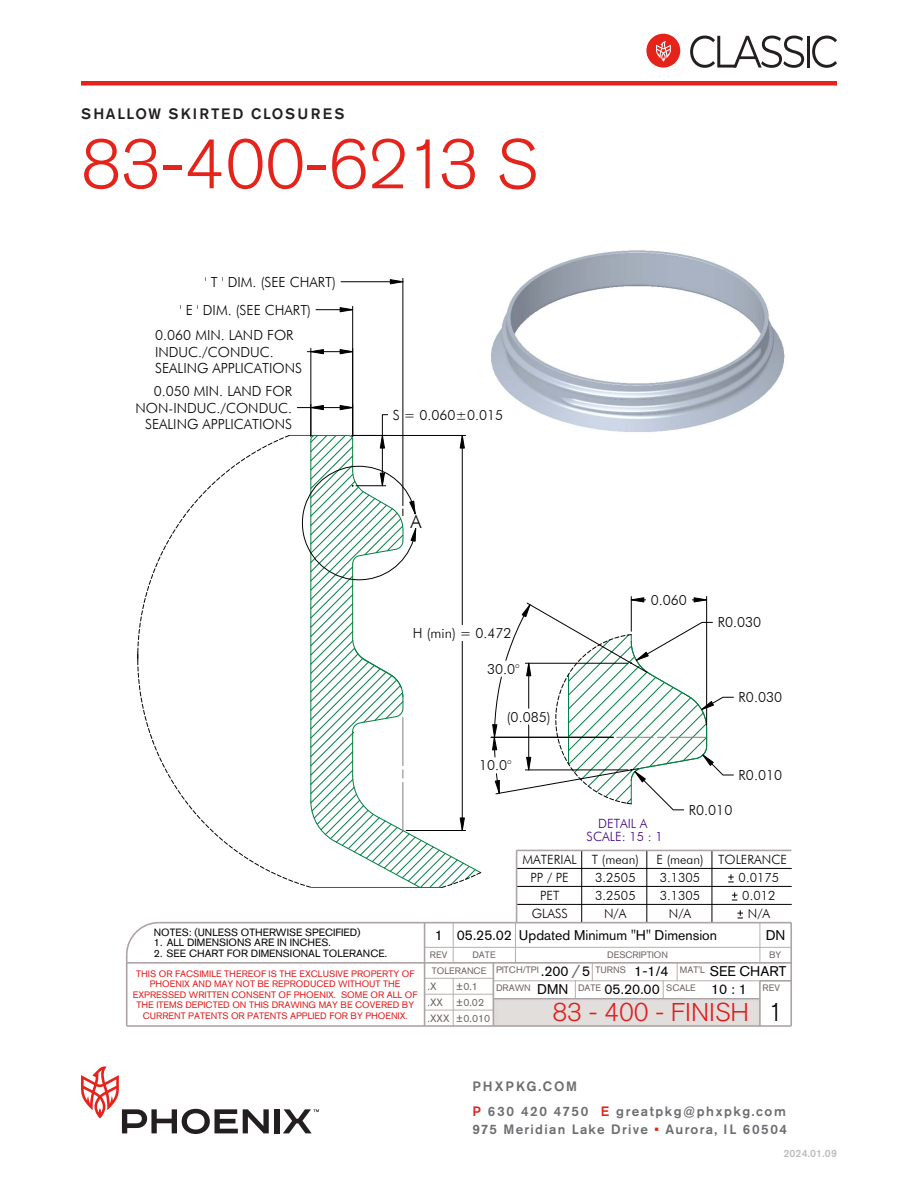
<style>
.page{position:relative;width:918px;height:1188px;background:#fff}
.page>*{position:absolute;margin:0;border:0;box-sizing:border-box;transform-origin:0 0}
.t1{font:300 69px "Akzidenz Grotesk Std";letter-spacing:-.005em;color:#e5231b}
.t2{font:300 25.5px "Akzidenz Grotesk Std";color:#e11c1b}
.t3{font:300 25.5px "Akzidenz Grotesk Std";color:#000}
.t4{font:300 18.6px "Akzidenz Grotesk Std";color:#6e6361}
.t5{font:300 18.6px "Futura BT";color:#000}
.t6{font:500 15px "Akzidenz Grotesk Std";letter-spacing:.115em;color:#231f20}
.t7{font:300 13.95px/16.6px "Futura BT";color:#000}
.t8{font:13.95px "Akzidenz Grotesk Std";color:#000}
.t9{font:500 13.5px/24.8px "Akzidenz Grotesk Std";letter-spacing:.115em;color:#6c6d70}
.t10{font:500 13.5px "Akzidenz Grotesk Std";letter-spacing:.095em;color:#6c6d70}
.t11{font:300 12.75px "Futura BT";color:#000}
.t12{font:300 12.75px/12.8px "Futura BT";color:#400080;text-align:center}
.t13{font:10.5px "Akzidenz Grotesk Std";color:#000}
.t14{font:10.5px/15.9px "Akzidenz Grotesk Std";color:#6e6361}
.t15{font:500 10.5px "Akzidenz Grotesk Std";letter-spacing:.02em;color:#bcbdc0}
.t16{font:9.3px/10.5px "Akzidenz Grotesk Std";color:#e11c1b;text-align:center}
.t17{font:9.3px "Akzidenz Grotesk Std";color:#6e6361}
.s1{color:#e5231b}
</style>
<div class="page">
<div style="left:274px;top:1109px;width:5px;height:24px;background:#231f20"></div>
<svg style="left:81px;top:1066px;width:188px;height:68px"></svg>
<svg style="left:283px;top:1109px;width:36px;height:24px"></svg>
<div style="left:81px;top:81px;width:756px;height:5px;background:#e5231b"></div>
<div style="left:646px;top:34px;width:34px;height:34px;background:#e5231b;border-radius:50%"></div>
<svg style="left:656px;top:41px;width:15px;height:21px"></svg>
<svg style="left:690px;top:36px;width:114px;height:32px"></svg>
<hr style="left:807px;top:36px;width:3px;height:32px;background:#231f20">
<svg style="left:812px;top:36px;width:25px;height:32px"></svg>
<img style="left:126px;top:250px;width:666px;height:777px">
<hr style="left:425px;top:947px;width:366px;height:1px;background:#b7aeac">
<hr style="left:453px;top:978px;width:1px;height:48px;background:#b7aeac">
<hr style="left:493px;top:980px;width:267px;height:1px;background:#b7aeac">
<hr style="left:425px;top:994px;width:68px;height:1px;background:#b7aeac">
<hr style="left:425px;top:1010px;width:68px;height:1px;background:#b7aeac">
<hr style="left:425px;top:978px;width:68px;height:1px;background:#b7aeac">
<svg style="left:515px;top:923px;width:1px;height:39px"></svg>
<svg style="left:453px;top:923px;width:1px;height:39px"></svg>
<svg style="left:760px;top:923px;width:1px;height:39px"></svg>
<svg style="left:592px;top:964px;width:1px;height:16px"></svg>
<svg style="left:663px;top:981px;width:1px;height:17px"></svg>
<svg style="left:575px;top:981px;width:1px;height:17px"></svg>
<svg style="left:677px;top:964px;width:1px;height:16px"></svg>
<hr style="left:712px;top:850px;width:1px;height:72px;background:#000">
<hr style="left:646px;top:850px;width:1px;height:72px;background:#000">
<hr style="left:581px;top:850px;width:1px;height:72px;background:#000">
<hr style="left:517px;top:868px;width:274px;height:1px;background:#000">
<hr style="left:517px;top:886px;width:274px;height:1px;background:#000">
<hr style="left:517px;top:904px;width:274px;height:1px;background:#000">
<hr style="left:517px;top:850px;width:274px;height:1px;background:#aca5a5">
<hr style="left:516px;top:850px;width:1px;height:72px;background:#aca5a5">
<hr style="left:493px;top:998px;width:267px;height:2px;background:#aca4a2">
<hr style="left:159px;top:922px;width:632px;height:1px;background:#aca4a2">
<hr style="left:424px;top:923px;width:1px;height:103px;background:#aca4a2">
<hr style="left:760px;top:980px;width:31px;height:2px;background:#aca4a2">
<hr style="left:127px;top:962px;width:664px;height:2px;background:#aca4a2">
<hr style="left:759px;top:981px;width:2px;height:45px;background:#aca4a2">
<hr style="left:127px;top:1025px;width:664px;height:2px;background:#aca4a2">
<hr style="left:790px;top:923px;width:2px;height:103px;background:#aca4a2">
<hr style="left:493px;top:963px;width:1px;height:63px;background:#aca4a2">
<hr style="left:126px;top:955px;width:2px;height:71px;background:#aca4a2">
<svg style="left:126px;top:921px;width:35px;height:36px"></svg>
<hr style="left:491px;top:737px;width:122px;height:1px;background:#000">
<svg style="left:492px;top:597px;width:242px;height:213px"></svg>
<hr style="left:403px;top:278px;width:1px;height:228px;background:#000">
<hr style="left:316px;top:309px;width:37px;height:1px;background:#000">
<hr style="left:352px;top:306px;width:1px;height:130px;background:#000">
<hr style="left:341px;top:281px;width:62px;height:1px;background:#000">
<svg style="left:340px;top:307px;width:13px;height:5px"></svg>
<svg style="left:390px;top:279px;width:14px;height:5px"></svg>
<svg style="left:729px;top:875px;width:4px;height:8px"></svg>
<svg style="left:732px;top:893px;width:5px;height:8px"></svg>
<svg style="left:738px;top:911px;width:5px;height:8px"></svg>
<hr style="left:311px;top:348px;width:1px;height:88px;background:#000">
<hr style="left:311px;top:351px;width:42px;height:1px;background:#000">
<svg style="left:307px;top:349px;width:17px;height:5px"></svg>
<svg style="left:340px;top:349px;width:12px;height:5px"></svg>
<svg style="left:137px;top:405px;width:345px;height:484px"></svg>
<h3 class="t6" style="left:81px;top:105px;width:265px">SHALLOW SKIRTED CLOSURES</h3>
<h1 class="t1" style="left:81px;top:126px;width:458px">83-400-6213 S</h1>
<p class="t7" style="left:180px;top:268px;width:158px;line-height:27.9px;text-indent:25px">' T ' DIM. (SEE CHART) ' E ' DIM. (SEE CHART)</p>
<p class="t7" style="left:155px;top:327px;width:148px">0.060 MIN. LAND FOR<br>INDUC./CONDUC.<br>SEALING APPLICATIONS</p>
<p class="t7" style="left:136px;top:383px;width:158px;text-align:right">0.050 MIN. LAND FOR<br>NON-INDUC./CONDUC.<br>SEALING APPLICATIONS</p>
<p class="t7" style="left:393px;top:406px;width:112px">S = 0.060±0.015</p>
<p class="t13" style="left:154px;top:926px;width:208px">NOTES: (UNLESS OTHERWISE SPECIFIED)</p>
<p class="t13" style="left:154px;top:937px;width:179px">1. ALL DIMENSIONS ARE IN INCHES.</p>
<p class="t5" style="left:410px;top:510px;width:13px">A</p>
<p class="t7" style="left:413px;top:625px;width:100px">H (min) = 0.472</p>
<p class="t7" style="left:487px;top:660px;width:34px">30.0°</p>
<p class="t7" style="left:507px;top:708px;width:45px">(0.085)</p>
<p class="t7" style="left:479px;top:757px;width:34px">10.0°</p>
<p class="t7" style="left:651px;top:592px;width:38px">0.060</p>
<p class="t7" style="left:718px;top:614px;width:45px">R0.030</p>
<p class="t7" style="left:739px;top:689px;width:45px">R0.030</p>
<p class="t7" style="left:739px;top:767px;width:45px">R0.010</p>
<p class="t12" style="left:587px;top:817px;width:78px">DETAIL A<br>SCALE: 15 : 1</p>
<p class="t7" style="left:689px;top:801px;width:45px">R0.010</p>
<p class="t11" style="left:523px;top:852px;width:118px">MATERIAL T (mean)</p>
<p class="t11" style="left:656px;top:852px;width:132px">E (mean) TOLERANCE</p>
<p class="t11" style="left:531px;top:870px;width:40px">PP / PE</p>
<p class="t11" style="left:540px;top:888px;width:21px">PET</p>
<p class="t11" style="left:532px;top:906px;width:38px">GLASS</p>
<p class="t11" style="left:595px;top:870px;width:42px">3.2505</p>
<p class="t11" style="left:604px;top:905px;width:24px">N/A</p>
<p class="t11" style="left:595px;top:887px;width:42px">3.2505</p>
<p class="t11" style="left:660px;top:870px;width:42px">3.1305</p>
<p class="t11" style="left:660px;top:888px;width:42px">3.1305</p>
<p class="t11" style="left:669px;top:905px;width:24px">N/A</p>
<p class="t11" style="left:739px;top:869px;width:42px">0.0175</p>
<p class="t11" style="left:742px;top:888px;width:35px">0.012</p>
<p class="t11" style="left:748px;top:906px;width:24px">N/A</p>
<p class="t8" style="left:519px;top:927px;width:200px">Updated Minimum "H" Dimension</p>
<p class="t8" style="left:435px;top:927px;width:10px">1</p>
<p class="t8" style="left:766px;top:927px;width:21px">DN</p>
<p class="t8" style="left:457px;top:927px;width:57px">05.25.02</p>
<p class="t13" style="left:154px;top:947px;width:235px">2. SEE CHART FOR DIMENSIONAL TOLERANCE.</p>
<p class="t16" style="left:133px;top:968px;width:286px">THIS OR FACSIMILE THEREOF IS THE EXCLUSIVE PROPERTY OF PHOENIX AND MAY NOT BE REPRODUCED WITHOUT THE EXPRESSED WRITTEN CONSENT OF PHOENIX. SOME OR ALL OF THE ITEMS DEPICTED ON THIS DRAWING MAY BE COVERED BY</p>
<p class="t16" style="left:143px;top:1010px;width:267px">CURRENT PATENTS OR PATENTS APPLIED FOR BY PHOENIX.</p>
<p class="t17" style="left:430px;top:950px;width:19px">REV</p>
<p class="t17" style="left:472px;top:950px;width:25px">DATE</p>
<p class="t17" style="left:607px;top:950px;width:62px">DESCRIPTION</p>
<p class="t17" style="left:769px;top:950px;width:14px">BY</p>
<p class="t17" style="left:432px;top:965px;width:56px">TOLERANCE</p>
<p class="t14" style="left:428px;top:978px;width:64px">.X<br>.XX<br>.XXX ±0.010</p>
<p class="t4" style="left:571px;top:962px;width:10px">/</p>
<p class="t17" style="left:496px;top:964px;width:44px">PITCH/TPI</p>
<p class="t17" style="left:596px;top:964px;width:32px">TURNS</p>
<p class="t17" style="left:680px;top:964px;width:27px">MAT'L</p>
<p class="t8" style="left:710px;top:963px;width:78px">SEE CHART</p>
<p class="t8" style="left:634px;top:963px;width:36px">1-1/4</p>
<p class="t8" style="left:541px;top:963px;width:29px">.200</p>
<p class="t8" style="left:582px;top:963px;width:10px">5</p>
<p class="t14" style="left:456px;top:978px;width:30px">±0.1 ±0.02</p>
<p class="t17" style="left:496px;top:982px;width:36px">DRAWN</p>
<p class="t17" style="left:578px;top:982px;width:25px">DATE</p>
<p class="t17" style="left:666px;top:982px;width:31px">SCALE</p>
<p class="t17" style="left:763px;top:982px;width:19px">REV</p>
<p class="t8" style="left:537px;top:981px;width:33px">DMN</p>
<p class="t8" style="left:605px;top:981px;width:57px">05.20.00</p>
<p class="t8" style="left:711px;top:981px;width:37px">10 : 1</p>
<p class="t2" style="left:552px;top:998px;width:198px">83 - 400 - FINISH</p>
<p class="t3" style="left:768px;top:998px;width:16px">1</p>
<h3 class="t9" style="left:472px;top:1074px;width:315px">PHXPKG.COM<br><span class="s1">P</span> 630 420 4750 <span class="s1">E</span> greatpkg@phxpkg.com</h3>
<h3 class="t10" style="left:472px;top:1121px;width:316px">975 Meridian Lake Drive <span class="s1">•</span> Aurora, IL 60504</h3>
<p class="t15" style="left:783px;top:1147px;width:55px">2024.01.09</p>
</div>
